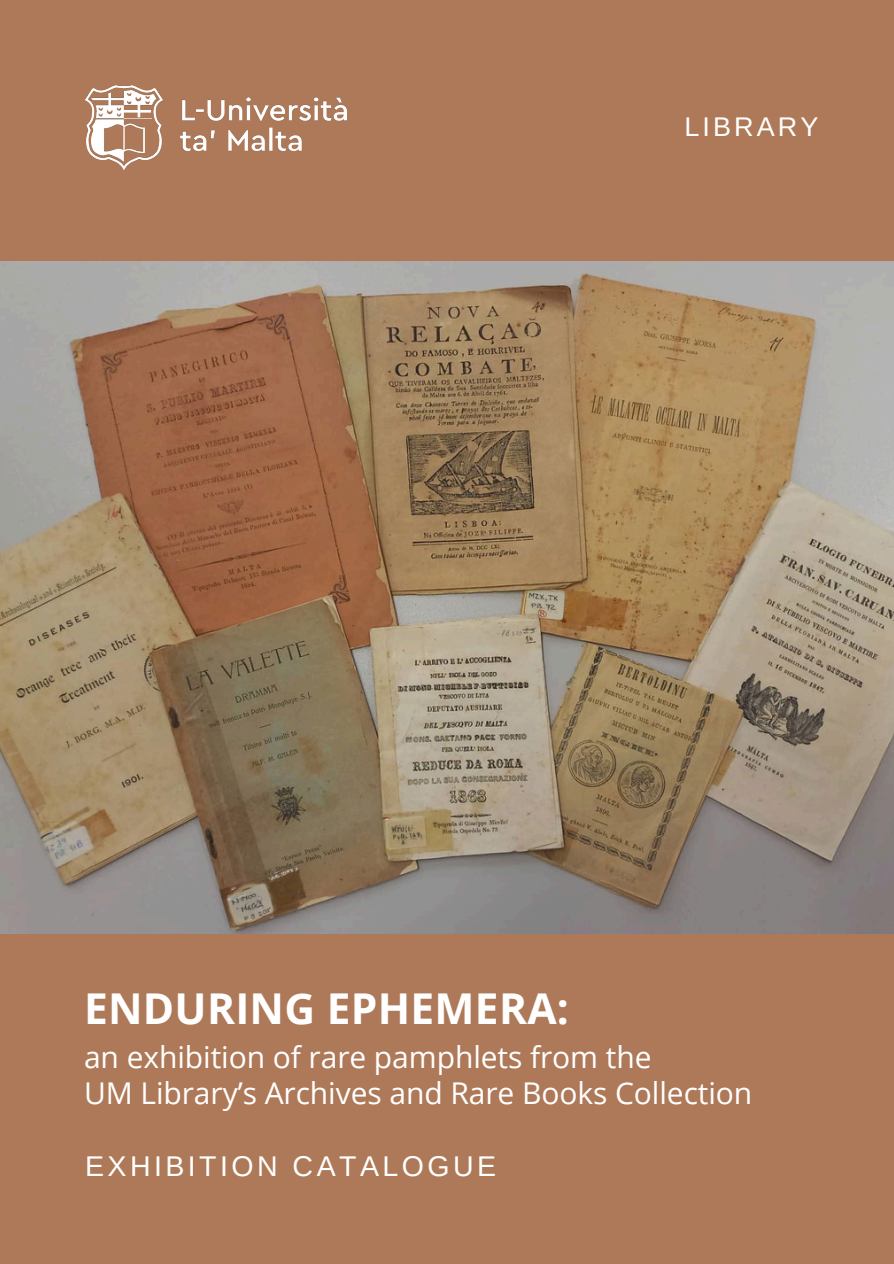
<style>
.page{position:relative;width:894px;height:1264px;background:#fff}
.page>*{position:absolute;margin:0;border:0;box-sizing:border-box;transform-origin:0 0}
.t1{font:700 42.45px "Open Sans";letter-spacing:.005em;color:#fff}
.t2{font:30px/36px "Open Sans";letter-spacing:-.005em;color:#fff}
.t3{font:28.5px "Arimo";letter-spacing:.12em;color:#fff}
.t4{font:27px "Arimo";letter-spacing:.115em;color:#fff}
</style>
<div class="page">
<div style="left:0;top:855px;width:893px;height:408px;background:#ae7958"></div>
<div style="left:0;top:0;width:893px;height:276px;background:#ae7958"></div>
<img style="left:0;top:261px;width:893px;height:672px">
<img style="left:85px;top:85px;width:261px;height:86px">
<h2 class="t4" style="left:684px;top:112px;width:135px">LIBRARY</h2>
<p class="t1" style="left:84px;top:978px;width:486px">ENDURING EPHEMERA:</p>
<p class="t2" style="left:84px;top:1037px;width:669px">an exhibition of rare pamphlets from the<br>UM Library’s Archives and Rare Books Collection</p>
<h1 class="t3" style="left:85px;top:1149px;width:412px">EXHIBITION CATALOGUE</h1>
</div>
